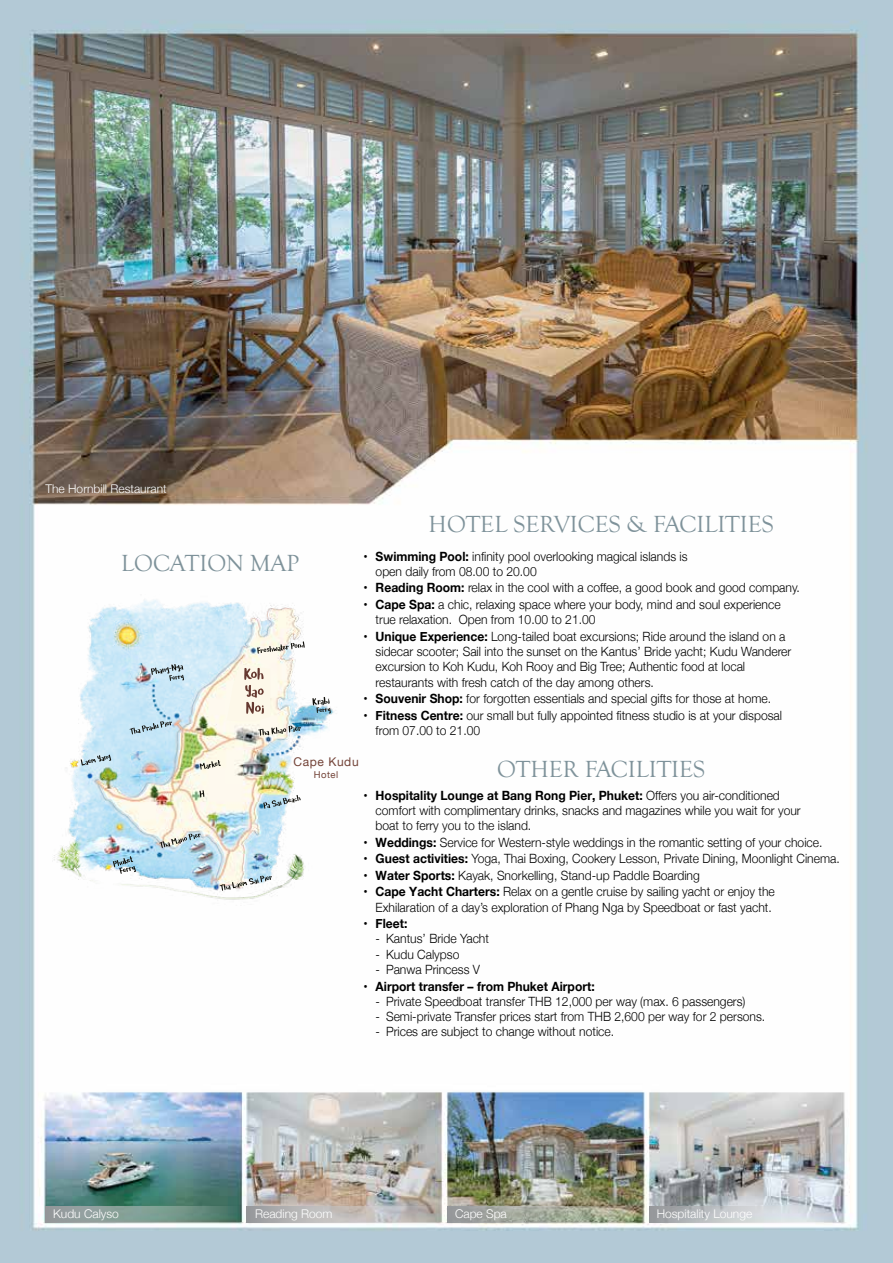
<style>
.page{position:relative;width:893px;height:1263px;background:#fff}
.page>*{position:absolute;margin:0;border:0;box-sizing:border-box;transform-origin:0 0}
.t1{font:24px "Goudy Old Style T";color:#7e929a}
.t2{font:300 12.75px/15.3px "Helvetica Neue";color:#000;scale:.95 1}
.t3{font:700 12.75px "Helvetica Neue";color:#000;scale:.95 1}
.t4{font:300 12px "Helvetica Neue";color:#fff}
.t5{font:12px "Helvetica Neue";letter-spacing:.05em;color:#734338}
.t6{font:9.45px "Helvetica Neue";letter-spacing:.05em;color:#734338}
.s1{font-weight:700}
</style>
<div class="page">
<img style="left:0;top:0;width:893px;height:1263px">
<img style="left:53px;top:594px;width:291px;height:312px">
<svg style="left:151px;top:664px;width:33px;height:17px"></svg>
<svg style="left:130px;top:721px;width:42px;height:13px"></svg>
<svg style="left:81px;top:755px;width:30px;height:11px"></svg>
<svg style="left:113px;top:856px;width:23px;height:18px"></svg>
<svg style="left:159px;top:834px;width:41px;height:14px"></svg>
<svg style="left:220px;top:876px;width:52px;height:15px"></svg>
<svg style="left:263px;top:795px;width:38px;height:14px"></svg>
<svg style="left:312px;top:697px;width:19px;height:16px"></svg>
<svg style="left:200px;top:760px;width:21px;height:9px"></svg>
<svg style="left:199px;top:790px;width:5px;height:7px"></svg>
<svg style="left:257px;top:641px;width:48px;height:13px"></svg>
<svg style="left:226px;top:664px;width:75px;height:72px;background:#e6e4da"></svg>
<svg style="left:45px;top:1207px;width:197px;height:15px;background:#79958c"></svg>
<svg style="left:247px;top:1207px;width:197px;height:15px;background:#b8b6b5"></svg>
<svg style="left:447px;top:1207px;width:197px;height:15px;background:#9fa494"></svg>
<svg style="left:649px;top:1207px;width:197px;height:15px;background:#c3c7cc"></svg>
<p class="t4" style="left:46px;top:481px;width:123px">The Hornbill Restaurant</p>
<h1 class="t1" style="left:429px;top:511px;width:347px">HOTEL SERVICES &amp; FACILITIES</h1>
<h1 class="t1" style="left:121px;top:550px;width:180px">LOCATION MAP</h1>
<p class="t2" style="left:376px;top:548px;width:330px;text-indent:-12px"><span class="s1">• Swimming Pool:</span> infinity pool overlooking magical islands is open daily from 08.00 to 20.00</p>
<p class="t2" style="left:363px;top:580px;width:461px"><span class="s1">• Reading Room:</span> relax in the cool with a coffee, a good book and good company.</p>
<p class="t2" style="left:376px;top:596px;width:428px;text-indent:-12px"><span class="s1">• Cape Spa:</span> a chic, relaxing space where your body, mind and soul experience true relaxation. Open from 10.00 to 21.00</p>
<p class="t2" style="left:376px;top:628px;width:439px;text-indent:-12px"><span class="s1">• Unique Experience:</span> Long-tailed boat excursions; Ride around the island on a sidecar scooter; Sail into the sunset on the Kantus’ Bride yacht; Kudu Wanderer excursion to Koh Kudu, Koh Rooy and Big Tree; Authentic food at local restaurants with fresh catch of the day among others.</p>
<p class="t2" style="left:363px;top:691px;width:431px"><span class="s1">• Souvenir Shop:</span> for forgotten essentials and special gifts for those at home.</p>
<p class="t2" style="left:376px;top:707px;width:429px;text-indent:-12px"><span class="s1">• Fitness Centre:</span> our small but fully appointed fitness studio is at your disposal from 07.00 to 21.00</p>
<p class="t5" style="left:293px;top:753px;width:67px">Cape Kudu</p>
<p class="t6" style="left:314px;top:767px;width:26px">Hotel</p>
<h1 class="t1" style="left:497px;top:756px;width:209px">OTHER FACILITIES</h1>
<p class="t2" style="left:376px;top:787px;width:449px;text-indent:-12px"><span class="s1">• Hospitality Lounge at Bang Rong Pier, Phuket:</span> Offers you air-conditioned comfort with complimentary drinks, snacks and magazines while you wait for your boat to ferry you to the island.</p>
<p class="t2" style="left:363px;top:834px;width:485px"><span class="s1">• Weddings:</span> Service for Western-style weddings in the romantic setting of your choice.</p>
<p class="t2" style="left:363px;top:851px;width:503px"><span class="s1">• Guest activities:</span> Yoga, Thai Boxing, Cookery Lesson, Private Dining, Moonlight Cinema.</p>
<p class="t2" style="left:363px;top:867px;width:356px"><span class="s1">• Water Sports:</span> Kayak, Snorkelling, Stand-up Paddle Boarding</p>
<p class="t2" style="left:363px;top:884px;width:435px;text-align:right"><span class="s1">• Cape Yacht Charters:</span> Relax on a gentle cruise by sailing yacht or enjoy the<br>Exhilaration of a day’s exploration of Phang Nga by Speedboat or fast yacht.</p>
<p class="t3" style="left:363px;top:914px;width:48px">• Fleet:</p>
<p class="t2" style="left:376px;top:931px;width:121px">- Kantus’ Bride Yacht</p>
<p class="t2" style="left:376px;top:946px;width:90px">- Kudu Calypso</p>
<p class="t2" style="left:376px;top:962px;width:111px">- Panwa Princess V</p>
<p class="t3" style="left:363px;top:976px;width:245px">• Airport transfer – from Phuket Airport:</p>
<p class="t2" style="left:376px;top:993px;width:391px">- Private Speedboat transfer THB 12,000 per way (max. 6 passengers)</p>
<p class="t2" style="left:376px;top:1009px;width:412px">- Semi-private Transfer prices start from THB 2,600 per way for 2 persons.</p>
<p class="t2" style="left:376px;top:1024px;width:253px">- Prices are subject to change without notice.</p>
<p class="t4" style="left:53px;top:1206px;width:67px">Kudu Calyso</p>
<p class="t4" style="left:255px;top:1206px;width:79px">Reading Room</p>
<p class="t4" style="left:455px;top:1206px;width:53px">Cape Spa</p>
<p class="t4" style="left:657px;top:1206px;width:97px">Hospitality Lounge</p>
</div>
